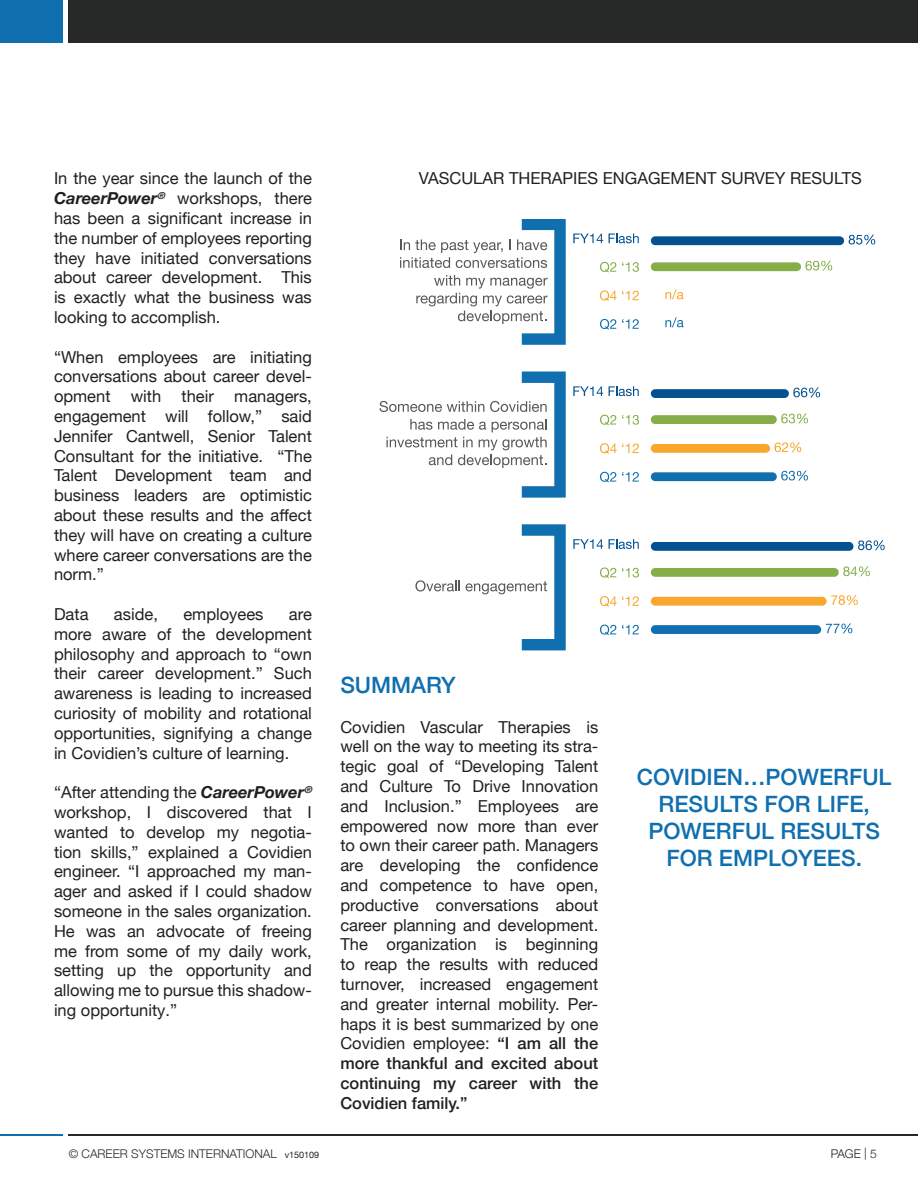
<style>
.page{position:relative;width:918px;height:1188px;background:#fff}
.page>*{position:absolute;margin:0;border:0;box-sizing:border-box;transform-origin:0 0}
.Heading_Blue{font:500 22.5px/27px "Helvetica Neue";color:#106faf;text-align:center}
.t1{font:16.5px/19.8px "Helvetica Neue";color:#231f20;text-align:justify}
.t2{font:300 12px "Helvetica Neue";color:#272828}
.t3{font:300 12px "Helvetica Neue";color:#231f20}
.t4{font:9px "Helvetica Neue";color:#231f20}
.s1{font-weight:700;font-style:italic}
.s2{font-weight:500}
</style>
<div class="page">
<div style="left:0;top:0;width:63px;height:42px;background:#106faf"></div>
<hr style="left:0;top:1134px;width:63px;height:2px;background:#106faf">
<div style="left:69px;top:0;width:849px;height:42px;background:#272828"></div>
<hr style="left:69px;top:1134px;width:849px;height:2px;background:#272828">
<svg style="left:400px;top:219px;width:165px;height:125px"></svg>
<svg style="left:573px;top:234px;width:30px;height:9px"></svg>
<svg style="left:609px;top:234px;width:30px;height:9px"></svg>
<svg style="left:600px;top:262px;width:16px;height:11px"></svg>
<svg style="left:622px;top:262px;width:17px;height:10px"></svg>
<svg style="left:600px;top:290px;width:39px;height:11px"></svg>
<svg style="left:600px;top:319px;width:16px;height:11px"></svg>
<svg style="left:622px;top:319px;width:17px;height:10px"></svg>
<div style="left:651px;top:236px;width:193px;height:9px;background:#045191;border-radius:4px"></div>
<svg style="left:849px;top:235px;width:26px;height:10px"></svg>
<div style="left:651px;top:262px;width:150px;height:9px;background:#85ae49;border-radius:4px"></div>
<svg style="left:806px;top:261px;width:26px;height:10px"></svg>
<svg style="left:665px;top:289px;width:19px;height:10px"></svg>
<svg style="left:665px;top:317px;width:19px;height:10px"></svg>
<svg style="left:380px;top:372px;width:185px;height:125px"></svg>
<svg style="left:573px;top:386px;width:30px;height:10px"></svg>
<svg style="left:609px;top:386px;width:30px;height:10px"></svg>
<svg style="left:600px;top:415px;width:16px;height:10px"></svg>
<svg style="left:622px;top:415px;width:17px;height:10px"></svg>
<svg style="left:600px;top:443px;width:39px;height:11px"></svg>
<svg style="left:600px;top:472px;width:16px;height:10px"></svg>
<svg style="left:622px;top:472px;width:17px;height:10px"></svg>
<div style="left:651px;top:389px;width:138px;height:9px;background:#045191;border-radius:4px"></div>
<svg style="left:793px;top:387px;width:27px;height:10px"></svg>
<div style="left:651px;top:415px;width:126px;height:9px;background:#85ae49;border-radius:4px"></div>
<svg style="left:781px;top:413px;width:27px;height:10px"></svg>
<div style="left:651px;top:472px;width:126px;height:9px;background:#106faf;border-radius:4px"></div>
<svg style="left:781px;top:471px;width:27px;height:10px"></svg>
<div style="left:651px;top:444px;width:119px;height:9px;background:#f9a62c;border-radius:4px"></div>
<svg style="left:775px;top:442px;width:26px;height:10px"></svg>
<svg style="left:415px;top:580px;width:45px;height:11px"></svg>
<svg style="left:466px;top:525px;width:99px;height:125px"></svg>
<svg style="left:573px;top:539px;width:30px;height:10px"></svg>
<svg style="left:609px;top:539px;width:30px;height:10px"></svg>
<svg style="left:600px;top:568px;width:16px;height:10px"></svg>
<svg style="left:622px;top:568px;width:17px;height:10px"></svg>
<svg style="left:600px;top:596px;width:39px;height:11px"></svg>
<svg style="left:600px;top:625px;width:16px;height:10px"></svg>
<svg style="left:622px;top:625px;width:17px;height:9px"></svg>
<div style="left:651px;top:542px;width:203px;height:9px;background:#045191;border-radius:4px"></div>
<svg style="left:858px;top:540px;width:27px;height:10px"></svg>
<div style="left:651px;top:568px;width:188px;height:9px;background:#85ae49;border-radius:4px"></div>
<svg style="left:843px;top:566px;width:27px;height:10px"></svg>
<div style="left:651px;top:625px;width:170px;height:9px;background:#106faf;border-radius:4px"></div>
<svg style="left:826px;top:623px;width:26px;height:10px"></svg>
<div style="left:651px;top:597px;width:176px;height:9px;background:#f9a62c;border-radius:4px"></div>
<svg style="left:831px;top:595px;width:27px;height:10px"></svg>
<p class="t1" style="left:54px;top:169px;width:259px">In the year since the launch of the <span class="s1">CareerPower</span><sup>®</sup> workshops, there has been a significant increase in the number of employees reporting they have initiated conversations about career development. This is exactly what the business was looking to accomplish.</p>
<p class="t1" style="left:54px;top:348px;width:259px">“When employees are initiating conversations about career devel&shy;opment with their managers, engagement will follow,” said Jennifer Cantwell, Senior Talent Consultant for the initiative. “The Talent Development team and business leaders are optimistic about these results and the affect they will have on creating a culture where career conversations are the norm.”</p>
<p class="t1" style="left:54px;top:605px;width:36px">Data</p>
<p class="t1" style="left:114px;top:605px;width:46px">aside,</p>
<p class="t1" style="left:183px;top:605px;width:82px">employees</p>
<p class="t1" style="left:54px;top:605px;width:259px;text-indent:235px">are more aware of the development philosophy and approach to “own their career development.” Such awareness is leading to increased curiosity of mobility and rotational opportunities, signifying a change in Covidien’s culture of learning.</p>
<p class="t1" style="left:54px;top:783px;width:259px">“After attending the <span class="s1">CareerPower</span><sup>® </sup>workshop, I discovered that I wanted to develop my negotia&shy;tion skills,” explained a Covidien engineer. “I approached my man&shy;ager and asked if I could shadow someone in the sales organization.<br>He was an advocate of freeing me from some of my daily work, setting up the opportunity and allowing me to pursue this shadow&shy;ing opportunity.”</p>
<p class="t1" style="left:419px;top:169px;width:445px">VASCULAR THERAPIES ENGAGEMENT SURVEY RESULTS</p>
<p class="Heading_Blue" style="left:340px;top:670px;width:117px">SUMMARY</p>
<p class="t1" style="left:340px;top:718px;width:259px">Covidien Vascular Therapies is well on the way to meeting its stra&shy;tegic goal of “Developing Talent and Culture To Drive Innovation and Inclusion.” Employees are empowered now more than ever to own their career path. Managers are developing the confidence and competence to have open, productive conversations about career planning and development.<br>The organization is beginning to reap the results with reduced turnover, increased engagement and greater internal mobility. Per&shy;haps it is best summarized by one Covidien employee: <span class="s2">“I am all the more thankful and excited about continuing my career with the Covidien family.”</span></p>
<p class="Heading_Blue" style="left:637px;top:762px;width:256px">COVIDIEN…POWERFUL<br>RESULTS FOR LIFE,<br>POWERFUL RESULTS<br>FOR EMPLOYEES.</p>
<p class="t2" style="left:69px;top:1144px;width:210px">© CAREER SYSTEMS INTERNATIONAL</p>
<p class="t3" style="left:831px;top:1144px;width:48px">PAGE | 5</p>
<p class="t4" style="left:285px;top:1148px;width:36px">v150109</p>
</div>
